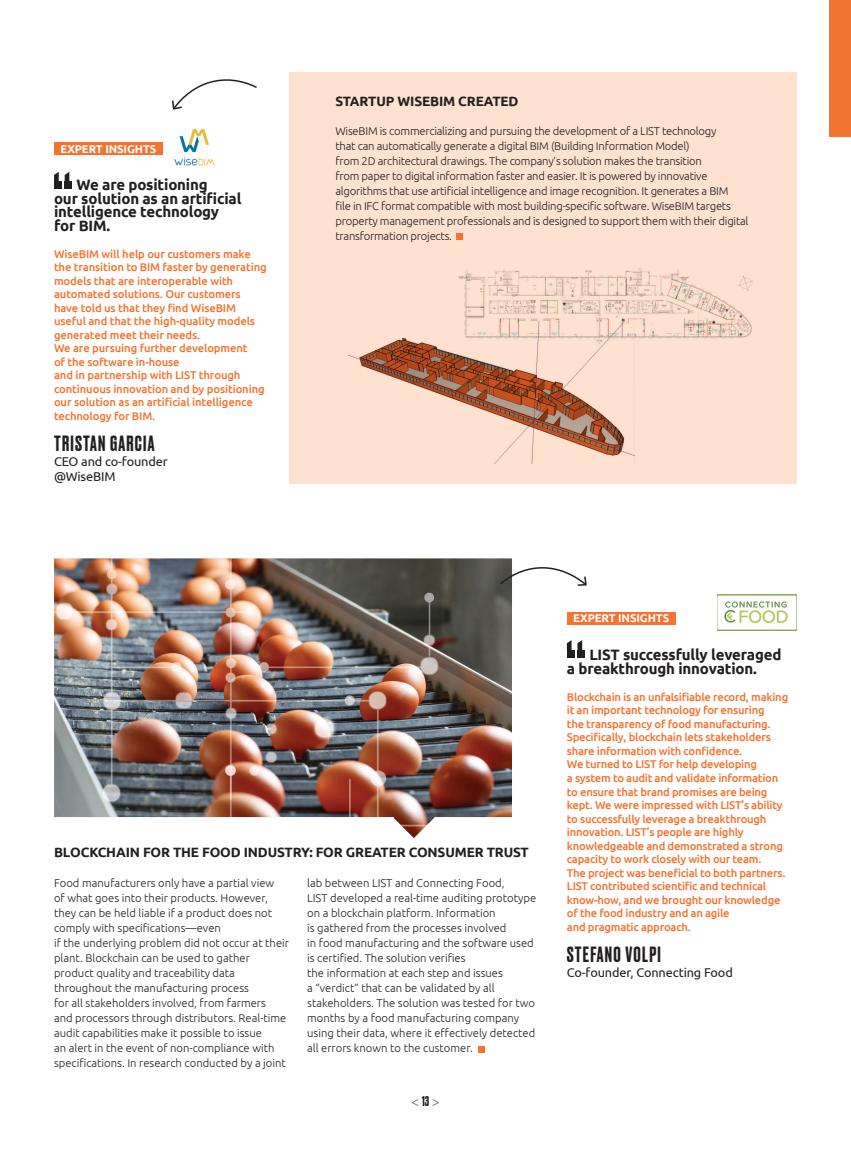
<style>
.page{position:relative;width:851px;height:1149px;background:#fff}
.page>*{position:absolute;margin:0;border:0;box-sizing:border-box;transform-origin:0 0}
.t1{font:500 21px "Druk Web";letter-spacing:.06em;color:#231f20}
.t2{font:700 15px/13.5px "Ubuntu";letter-spacing:-.01em;color:#231f20}
.t3{font:700 13.5px "Ubuntu";letter-spacing:-.01em;color:#231f20}
.t4{font:700 13.5px "Minion Pro";color:#6c6d70}
.t5{font:12.75px/15px "Ubuntu";letter-spacing:-.01em;color:#231f20}
.t6{font:500 11.25px/13.5px "Ubuntu";letter-spacing:-.02em;color:#f37331}
.t7{font:300 11.25px/15px "Ubuntu";color:#231f20}
.t8{font:300 11.25px/15px "Ubuntu";letter-spacing:-.02em;color:#231f20}
.t9{font:700 11.25px "Ubuntu";letter-spacing:-.01em;color:#fff}
.s1{font-family:"Druk Web";font-weight:500;color:#231f20}
</style>
<div class="page">
<div style="left:289px;top:72px;width:507px;height:411px;background:#fee2cf"></div>
<img style="left:348px;top:337px;width:286px;height:126px">
<img style="left:452px;top:268px;width:301px;height:82px">
<div style="left:829px;top:0;width:21px;height:136px;background:#f37331"></div>
<svg style="left:456px;top:234px;width:6px;height:6px"></svg>
<svg style="left:478px;top:1046px;width:6px;height:5px"></svg>
<div style="left:54px;top:142px;width:109px;height:13px;background:#f37331"></div>
<div style="left:566px;top:612px;width:109px;height:12px;background:#f37331"></div>
<div style="left:566px;top:649px;width:8px;height:8px;background:#231f20"></div>
<div style="left:577px;top:649px;width:8px;height:8px;background:#231f20"></div>
<svg style="left:566px;top:640px;width:5px;height:11px"></svg>
<svg style="left:577px;top:640px;width:5px;height:10px"></svg>
<div style="left:54px;top:181px;width:8px;height:8px;background:#231f20"></div>
<div style="left:65px;top:181px;width:7px;height:8px;background:#231f20"></div>
<svg style="left:54px;top:172px;width:5px;height:9px"></svg>
<svg style="left:65px;top:172px;width:4px;height:9px"></svg>
<img style="left:174px;top:128px;width:41px;height:38px">
<img style="left:717px;top:594px;width:79px;height:36px">
<img style="left:54px;top:558px;width:458px;height:258px">
<svg style="left:172px;top:79px;width:85px;height:31px"></svg>
<svg style="left:498px;top:561px;width:89px;height:25px"></svg>
<img style="left:393px;top:796px;width:41px;height:41px">
<p class="t9" style="left:60px;top:142px;width:97px">EXPERT INSIGHTS</p>
<p class="t2" style="left:54px;top:178px;width:189px;text-indent:22px">We are positioning<br>our solution as an artificial intelligence technology</p>
<p class="t2" style="left:54px;top:218px;width:58px">for BIM.</p>
<p class="t6" style="left:54px;top:246px;width:214px">WiseBIM will help our customers make the transition to BIM faster by generating models that are interoperable with automated solutions. Our customers have told us that they find WiseBIM useful and that the high-quality models generated meet their needs.<br>We are pursuing further development<br>of the software in-house<br>and in partnership with LIST through continuous innovation and by positioning our solution as an artificial intelligence technology for BIM.</p>
<p class="t1" style="left:54px;top:429px;width:102px">TRISTAN GARCIA</p>
<p class="t5" style="left:54px;top:453px;width:115px">CEO and co-founder @WiseBIM</p>
<p class="t3" style="left:335px;top:93px;width:184px">STARTUP WISEBIM CREATED</p>
<p class="t8" style="left:335px;top:123px;width:414px">WiseBIM is commercializing and pursuing the development of a LIST technology<br>that can automatically generate a digital BIM (Building Information Model)<br>from 2D architectural drawings. The company’s solution makes the transition<br>from paper to digital information faster and easier. It is powered by innovative algorithms that use artificial intelligence and image recognition. It generates a BIM<br>file in IFC format compatible with most building-specific software. WiseBIM targets property management professionals and is designed to support them with their digital transformation projects.</p>
<p class="t9" style="left:573px;top:611px;width:97px">EXPERT INSIGHTS</p>
<p class="t3" style="left:54px;top:843px;width:476px">BLOCKCHAIN FOR THE FOOD INDUSTRY: FOR GREATER CONSUMER TRUST</p>
<p class="t7" style="left:54px;top:875px;width:236px">Food manufacturers only have a partial view<br>of what goes into their products. However, they can be held liable if a product does not comply with specifications—even<br>if the underlying problem did not occur at their plant. Blockchain can be used to gather product quality and traceability data throughout the manufacturing process<br>for all stakeholders involved, from farmers<br>and processors through distributors. Real-time audit capabilities make it possible to issue<br>an alert in the event of non-compliance with specifications. In research conducted by a joint</p>
<p class="t7" style="left:307px;top:875px;width:230px">lab between LIST and Connecting Food,<br>LIST developed a real-time auditing prototype on a blockchain platform. Information<br>is gathered from the processes involved<br>in food manufacturing and the software used is certified. The solution verifies<br>the information at each step and issues<br>a “verdict” that can be validated by all stakeholders. The solution was tested for two months by a food manufacturing company using their data, where it effectively detected all errors known to the customer.</p>
<p class="t4" style="left:411px;top:1091px;width:30px">&lt;<span class="s1">13</span>&gt;</p>
<p class="t2" style="left:566px;top:648px;width:216px;text-indent:22px">LIST successfully leveraged a breakthrough innovation.</p>
<p class="t6" style="left:566px;top:689px;width:223px">Blockchain is an unfalsifiable record, making it an important technology for ensuring<br>the transparency of food manufacturing.<br>Specifically, blockchain lets stakeholders share information with confidence.<br>We turned to LIST for help developing<br>a system to audit and validate information to ensure that brand promises are being kept. We were impressed with LIST’s ability to successfully leverage a breakthrough innovation. LIST’s people are highly knowledgeable and demonstrated a strong capacity to work closely with our team.<br>The project was beneficial to both partners.<br>LIST contributed scientific and technical know-how, and we brought our knowledge of the food industry and an agile<br>and pragmatic approach.</p>
<p class="t1" style="left:566px;top:939px;width:96px">STEFANO VOLPI</p>
<p class="t5" style="left:566px;top:964px;width:167px">Co-founder, Connecting Food</p>
</div>
